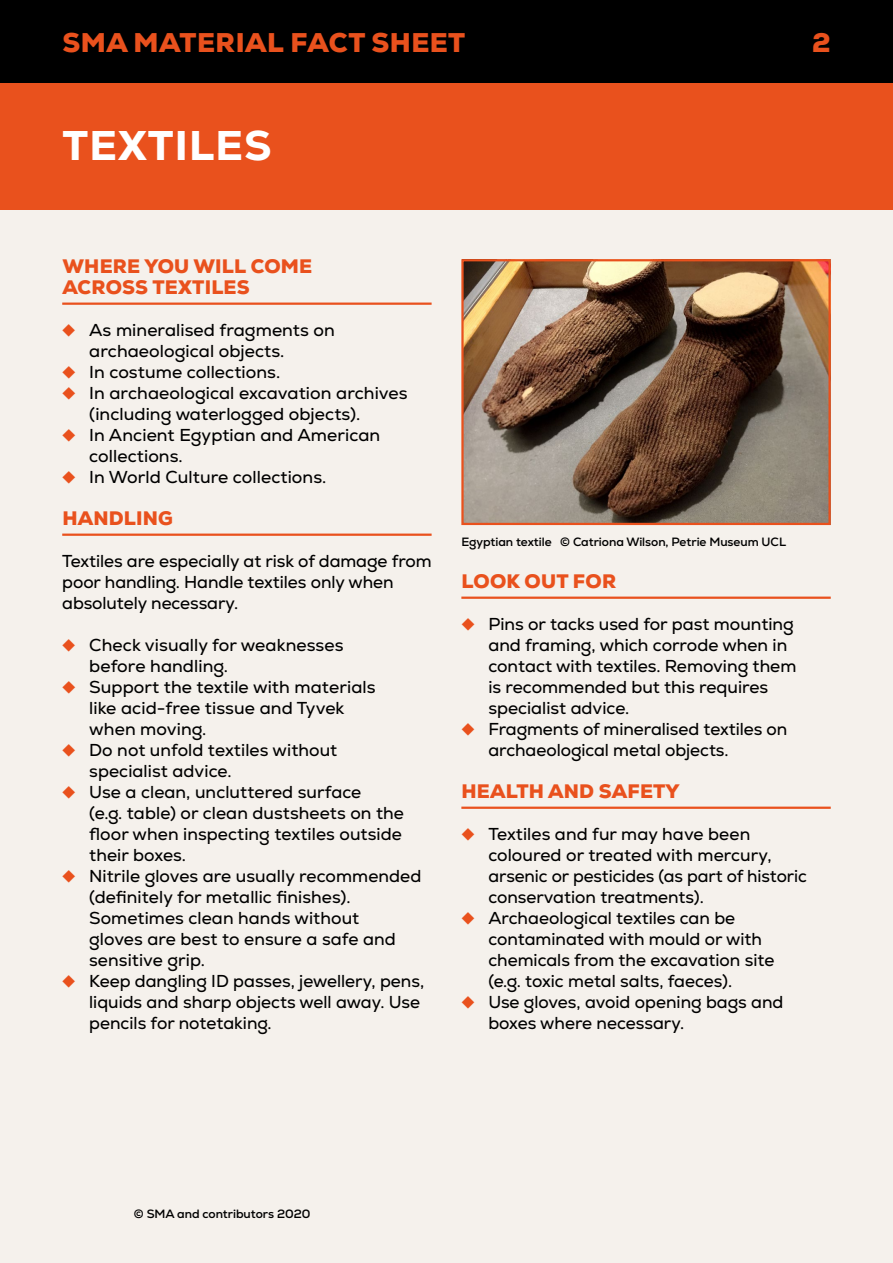
<style>
.page{position:relative;width:893px;height:1263px;background:#f5f1ec}
.page>*{position:absolute;margin:0;border:0;box-sizing:border-box;transform-origin:0 0}
.t1{font:800 41.4px "Nexa";letter-spacing:.025em;color:#fff}
.t2{font:900 27px "Nexa";letter-spacing:.02em;color:#e9511d}
.t3{font:900 19.5px/21px "Nexa";letter-spacing:.01em;color:#e9511d}
.t4{font:17.25px/21px "Nexa";color:#000}
.t5{font:700 12px "Nexa";letter-spacing:-.005em;color:#000}
</style>
<div class="page">
<div style="left:0;top:0;width:893px;height:84px;background:#000"></div>
<div style="left:0;top:84px;width:893px;height:126px;background:#e9511d"></div>
<hr style="left:62px;top:303px;width:370px;height:2px;background:#e9511d">
<hr style="left:62px;top:534px;width:370px;height:2px;background:#e9511d">
<img style="left:464px;top:262px;width:364px;height:260px">
<div style="left:461px;top:259px;width:370px;height:266px;border:2px solid #e9511d"></div>
<hr style="left:461px;top:597px;width:370px;height:2px;background:#e9511d">
<hr style="left:461px;top:807px;width:370px;height:2px;background:#e9511d">
<h2 class="t2" style="left:62px;top:25px;width:404px">SMA MATERIAL FACT SHEET</h2>
<h1 class="t1" style="left:62px;top:119px;width:211px">TEXTILES</h1>
<h2 class="t2" style="left:812px;top:25px;width:20px">2</h2>
<p class="t3" style="left:62px;top:255px;width:249px">WHERE YOU WILL COME<br>ACROSS TEXTILES</p>
<p class="t4" style="left:89px;top:320px;width:320px">As mineralised fragments on archaeological objects.<br>In costume collections.<br>In archaeological excavation archives (including waterlogged objects).<br>In Ancient Egyptian and American collections.<br>In World Culture collections.</p>
<p class="t3" style="left:62px;top:507px;width:111px">HANDLING</p>
<p class="t4" style="left:62px;top:551px;width:371px">Textiles are especially at risk of damage from poor handling. Handle textiles only when absolutely necessary.</p>
<p class="t4" style="left:89px;top:635px;width:336px">Check visually for weaknesses<br>before handling.<br>Support the textile with materials<br>like acid-free tissue and Tyvek<br>when moving.<br>Do not unfold textiles without<br>specialist advice.<br>Use a clean, uncluttered surface<br>(e.g. table) or clean dustsheets on the floor when inspecting textiles outside their boxes.<br>Nitrile gloves are usually recommended (definitely for metallic finishes).<br>Sometimes clean hands without<br>gloves are best to ensure a safe and sensitive grip.<br>Keep dangling ID passes, jewellery, pens, liquids and sharp objects well away. Use pencils for notetaking.</p>
<p class="t5" style="left:461px;top:534px;width:326px">Egyptian textile © Catriona Wilson, Petrie Museum UCL</p>
<p class="t3" style="left:461px;top:570px;width:156px">LOOK OUT FOR</p>
<p class="t4" style="left:488px;top:614px;width:310px">Pins or tacks used for past mounting and framing, which corrode when in contact with textiles. Removing them is recommended but this requires specialist advice.<br>Fragments of mineralised textiles on archaeological metal objects.</p>
<p class="t3" style="left:461px;top:780px;width:220px">HEALTH AND SAFETY</p>
<p class="t4" style="left:488px;top:824px;width:320px">Textiles and fur may have been coloured or treated with mercury, arsenic or pesticides (as part of historic conservation treatments).<br>Archaeological textiles can be contaminated with mould or with chemicals from the excavation site (e.g. toxic metal salts, faeces).<br>Use gloves, avoid opening bags and boxes where necessary.</p>
<p class="t5" style="left:134px;top:1206px;width:178px">© SMA and contributors 2020</p>
</div>
